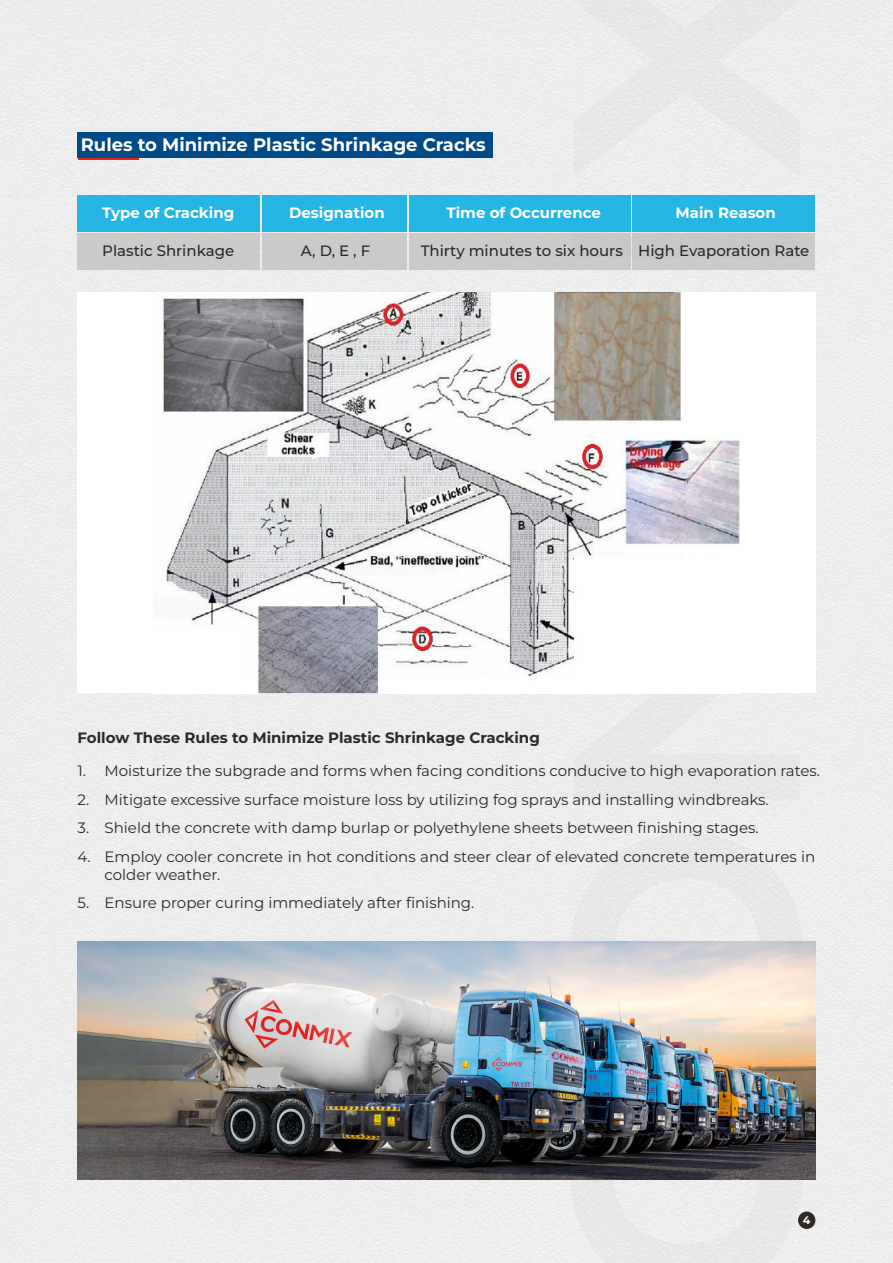
<style>
.page{position:relative;width:893px;height:1263px;background:#ededed}
.page>*{position:absolute;margin:0;border:0;box-sizing:border-box;transform-origin:0 0}
.t1{font:700 18px "Montserrat";color:#fff}
.t2{font:15px/18px "Montserrat";color:#2e2926}
.t3{font:500 15px "Montserrat";color:#2e2926}
.t4{font:700 15px "Montserrat";color:#fff}
.t5{font:700 15px "Montserrat";color:#2e2926}
.t6{font:700 10.95px "Montserrat";color:#fff}
</style>
<div class="page">
<div style="left:78px;top:133px;width:415px;height:25px;background:#004a87"></div>
<hr style="left:78px;top:158px;width:60px;height:2px;background:#e72419">
<div style="left:570px;top:1179px;width:233px;height:84px;background:#eaeaea"></div>
<div style="left:570px;top:833px;width:233px;height:109px;background:#eaeaea"></div>
<div style="left:574px;top:693px;width:226px;height:107px;background:#e9e9e9"></div>
<svg style="left:574px;top:211px;width:226px;height:47px"></svg>
<div style="left:574px;top:0;width:226px;height:177px;background:#eaeaea"></div>
<div style="left:77px;top:293px;width:738px;height:400px;background:#fff"></div>
<img style="left:161px;top:293px;width:579px;height:400px">
<div style="left:77px;top:196px;width:183px;height:36px;background:#26b6e6"></div>
<div style="left:77px;top:233px;width:183px;height:36px;background:#c9cacc"></div>
<div style="left:262px;top:196px;width:145px;height:36px;background:#26b6e6"></div>
<div style="left:409px;top:196px;width:221px;height:36px;background:#26b6e6"></div>
<div style="left:632px;top:196px;width:183px;height:36px;background:#26b6e6"></div>
<div style="left:262px;top:233px;width:145px;height:36px;background:#c9cacc"></div>
<div style="left:409px;top:233px;width:221px;height:36px;background:#c9cacb"></div>
<div style="left:632px;top:233px;width:183px;height:36px;background:#c7c8ca"></div>
<div style="left:798px;top:1211px;width:17px;height:18px;background:#2e2926;border-radius:50%"></div>
<img style="left:77px;top:942px;width:739px;height:237px">
<p class="t1" style="left:81px;top:133px;width:407px">Rules to Minimize Plastic Shrinkage Cracks</p>
<p class="t4" style="left:289px;top:203px;width:97px">Designation</p>
<p class="t4" style="left:446px;top:203px;width:156px">Time of Occurrence</p>
<p class="t4" style="left:675px;top:203px;width:102px">Main Reason</p>
<p class="t4" style="left:102px;top:203px;width:134px">Type of Cracking</p>
<p class="t3" style="left:102px;top:240px;width:134px">Plastic Shrinkage</p>
<p class="t3" style="left:301px;top:240px;width:71px">A, D, E , F</p>
<p class="t3" style="left:421px;top:240px;width:390px">Thirty minutes to six hours High Evaporation Rate</p>
<p class="t5" style="left:78px;top:727px;width:464px">Follow These Rules to Minimize Plastic Shrinkage Cracking</p>
<p class="t2" style="left:78px;top:762px;width:744px">1. Moisturize the subgrade and forms when facing conditions conducive to high evaporation rates.</p>
<p class="t2" style="left:78px;top:790px;width:693px">2. Mitigate excessive surface moisture loss by utilizing fog sprays and installing windbreaks.</p>
<p class="t2" style="left:78px;top:819px;width:683px">3. Shield the concrete with damp burlap or polyethylene sheets between finishing stages.</p>
<p class="t2" style="left:105px;top:847px;width:712px;text-indent:-27px">4. Employ cooler concrete in hot conditions and steer clear of elevated concrete temperatures in colder weather.</p>
<p class="t2" style="left:78px;top:894px;width:398px">5. Ensure proper curing immediately after finishing.</p>
<p class="t6" style="left:803px;top:1213px;width:9px">4</p>
</div>
